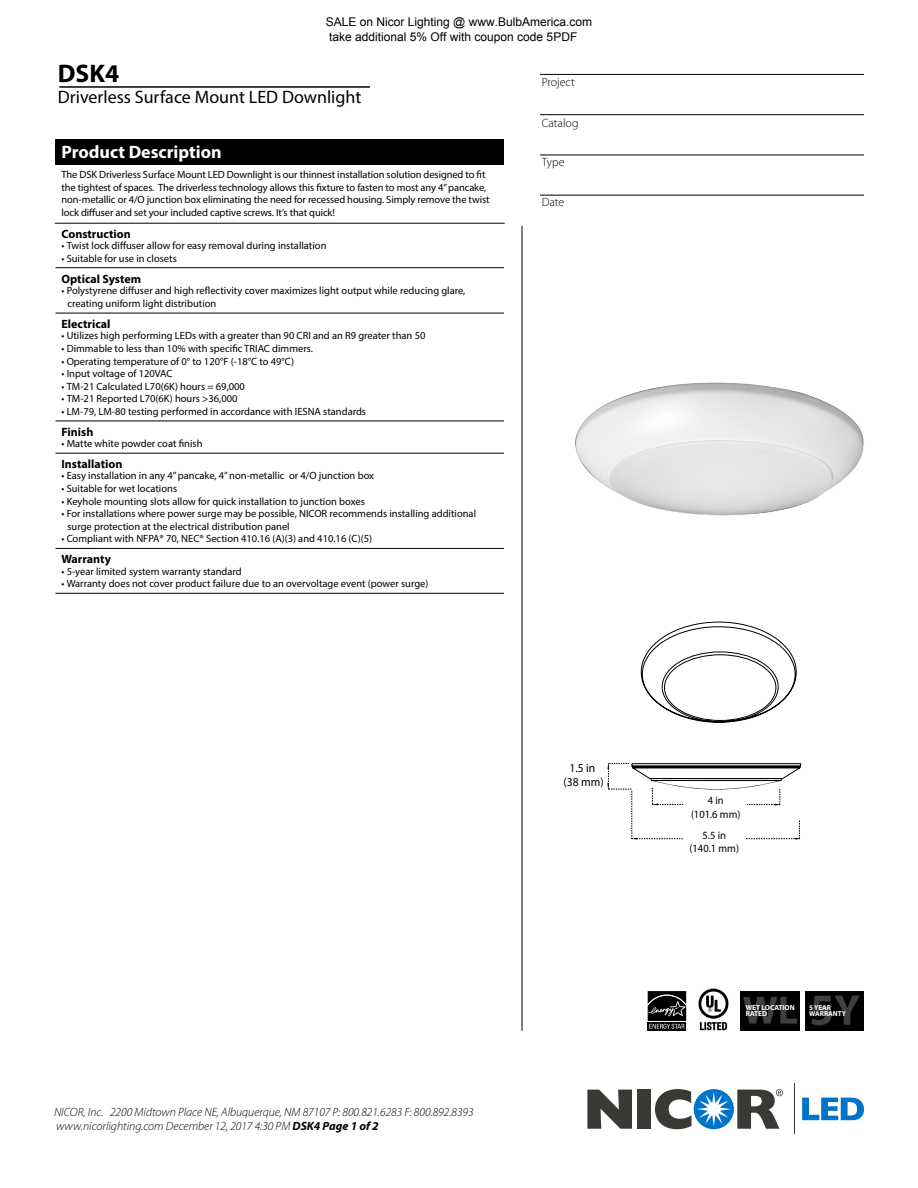
<style>
.page{position:relative;width:918px;height:1188px;background:#fff}
.page>*{position:absolute;margin:0;border:0;box-sizing:border-box;transform-origin:0 0}
.t1{font:700 25.5px "Myriad Pro";color:#000}
.t2{font:18px "Myriad Pro";color:#000}
.t3{font:700 18px "Myriad Pro";color:#fff}
.t4{font:12.15px/14.5px "Myriad Pro";color:#000;text-align:center;scale:.95 1}
.t5{font:italic 300 12px/14.4px "Myriad Pro";color:#000}
.t6{font:12px/14.4px "Arial";color:#000}
.t7{font:700 12px "Myriad Pro";color:#000}
.t8{font:300 12px "Myriad Pro";color:#000}
.t9{font:10.95px/13.2px "Myriad Pro";color:#000;text-align:center;scale:.95 1}
.t10{font:10.5px/12.6px "Myriad Pro";color:#000}
.t11{font:700 7.2px/6.6px "Myriad Pro";color:#fff}
.s1{font-weight:700}
</style>
<div class="page">
<svg style="left:802px;top:1098px;width:62px;height:22px"></svg>
<div style="left:638px;top:1090px;width:13px;height:39px;background:#3b3936"></div>
<svg style="left:587px;top:1090px;width:45px;height:39px"></svg>
<svg style="left:694px;top:1089px;width:40px;height:40px"></svg>
<svg style="left:655px;top:1089px;width:76px;height:40px"></svg>
<svg style="left:737px;top:1089px;width:46px;height:40px"></svg>
<hr style="left:794px;top:1084px;width:1px;height:50px;background:#3b3936">
<hr style="left:522px;top:226px;width:1px;height:805px;background:#000">
<hr style="left:59px;top:86px;width:311px;height:2px;background:#000">
<div style="left:56px;top:139px;width:448px;height:25px;background:#000"></div>
<hr style="left:55px;top:223px;width:450px;height:1px;background:#000">
<hr style="left:56px;top:267px;width:448px;height:1px;background:#000">
<hr style="left:56px;top:313px;width:448px;height:1px;background:#000">
<hr style="left:56px;top:421px;width:448px;height:1px;background:#000">
<hr style="left:56px;top:453px;width:448px;height:1px;background:#000">
<hr style="left:56px;top:548px;width:448px;height:1px;background:#000">
<hr style="left:56px;top:593px;width:448px;height:1px;background:#000">
<hr style="left:540px;top:155px;width:324px;height:1px;background:#000">
<hr style="left:540px;top:195px;width:324px;height:1px;background:#000">
<hr style="left:540px;top:114px;width:324px;height:1px;background:#000">
<hr style="left:540px;top:74px;width:324px;height:1px;background:#000">
<img style="left:575px;top:382px;width:289px;height:134px">
<div style="left:648px;top:1022px;width:38px;height:8px;background:#000"></div>
<svg style="left:648px;top:991px;width:38px;height:38px"></svg>
<div style="left:806px;top:991px;width:58px;height:39px;background:#000"></div>
<svg style="left:811px;top:996px;width:49px;height:29px"></svg>
<div style="left:741px;top:991px;width:59px;height:40px;background:#000"></div>
<svg style="left:743px;top:997px;width:54px;height:27px"></svg>
<svg style="left:641px;top:622px;width:156px;height:101px"></svg>
<svg style="left:607px;top:763px;width:194px;height:77px"></svg>
<img style="left:698px;top:988px;width:31px;height:43px">
<p class="t6" style="left:326px;top:15px;width:268px">SALE on Nicor Lighting @ www.BulbAmerica.com take additional 5% Off with coupon code 5PDF</p>
<h1 class="t1" style="left:58px;top:56px;width:63px">DSK4</h1>
<h2 class="t2" style="left:58px;top:86px;width:305px">Driverless Surface Mount LED Downlight</h2>
<h2 class="t3" style="left:62px;top:141px;width:162px">Product Description</h2>
<p class="t10" style="left:62px;top:168px;width:430px">The DSK Driverless Surface Mount LED Downlight is our thinnest installation solution designed to fit the tightest of spaces. The driverless technology allows this fixture to fasten to most any 4” pancake, non-metallic or 4/O junction box eliminating the need for recessed housing. Simply remove the twist lock diffuser and set your included captive screws. It’s that quick!</p>
<p class="t7" style="left:62px;top:226px;width:71px">Construction</p>
<p class="t10" style="left:62px;top:239px;width:267px">• Twist lock diffuser allow for easy removal during installation</p>
<p class="t10" style="left:62px;top:252px;width:117px">• Suitable for use in closets</p>
<p class="t7" style="left:62px;top:271px;width:81px">Optical System</p>
<p class="t10" style="left:67px;top:284px;width:399px;text-indent:-6px">• Polystyrene diffuser and high reflectivity cover maximizes light output while reducing glare, creating uniform light distribution</p>
<p class="t7" style="left:62px;top:316px;width:51px">Electrical</p>
<p class="t10" style="left:62px;top:329px;width:365px">• Utilizes high performing LEDs with a greater than 90 CRI and an R9 greater than 50</p>
<p class="t10" style="left:62px;top:342px;width:253px">• Dimmable to less than 10% with specific TRIAC dimmers.</p>
<p class="t10" style="left:62px;top:355px;width:234px">• Operating temperature of 0° to 120°F (-18°C to 49°C)</p>
<p class="t10" style="left:62px;top:367px;width:113px">• Input voltage of 120VAC</p>
<p class="t10" style="left:62px;top:380px;width:185px">• TM-21 Calculated L70(6K) hours = 69,000</p>
<p class="t10" style="left:62px;top:392px;width:178px">• TM-21 Reported L70(6K) hours &gt;36,000</p>
<p class="t10" style="left:62px;top:405px;width:306px">• LM-79, LM-80 testing performed in accordance with IESNA standards</p>
<p class="t7" style="left:62px;top:424px;width:33px">Finish</p>
<p class="t10" style="left:62px;top:437px;width:143px">• Matte white powder coat finish</p>
<p class="t7" style="left:62px;top:456px;width:62px">Installation</p>
<p class="t10" style="left:62px;top:469px;width:314px">• Easy installation in any 4” pancake, 4” non-metallic or 4/O junction box</p>
<p class="t10" style="left:62px;top:482px;width:117px">• Suitable for wet locations</p>
<p class="t10" style="left:62px;top:495px;width:305px">• Keyhole mounting slots allow for quick installation to junction boxes</p>
<p class="t10" style="left:67px;top:507px;width:410px;text-indent:-6px">• For installations where power surge may be possible, NICOR recommends installing additional surge protection at the electrical distribution panel</p>
<p class="t10" style="left:62px;top:532px;width:312px">• Compliant with NFPA® 70, NEC® Section 410.16 (A)(3) and 410.16 (C)(5)</p>
<p class="t7" style="left:62px;top:552px;width:51px">Warranty</p>
<p class="t10" style="left:62px;top:565px;width:182px">• 5-year limited system warranty standard</p>
<p class="t10" style="left:62px;top:577px;width:368px">• Warranty does not cover product failure due to an overvoltage event (power surge)</p>
<p class="t8" style="left:542px;top:75px;width:35px">Project</p>
<p class="t8" style="left:542px;top:116px;width:38px">Catalog</p>
<p class="t8" style="left:542px;top:155px;width:24px">Type</p>
<p class="t8" style="left:542px;top:195px;width:24px">Date</p>
<p class="t4" style="left:564px;top:760px;width:44px">1.5 in (38 mm)</p>
<p class="t5" style="left:54px;top:1104px;width:421px">NICOR, Inc. 2200 Midtown Place NE, Albuquerque, NM 87107 P: 800.821.6283 F: 800.892.8393 www.nicorlighting.com December 12, 2017 4:30 PM <span class="s1">DSK4 Page 1 of 2</span></p>
<p class="t9" style="left:691px;top:794px;width:54px">4 in<br>(101.6 mm)</p>
<p class="t9" style="left:690px;top:829px;width:54px">5.5 in (140.1 mm)</p>
<p class="t11" style="left:746px;top:1004px;width:51px">WET LOCATION<br>RATED</p>
<p class="t11" style="left:809px;top:1004px;width:38px">5 YEAR<br>WARRANTY</p>
</div>
